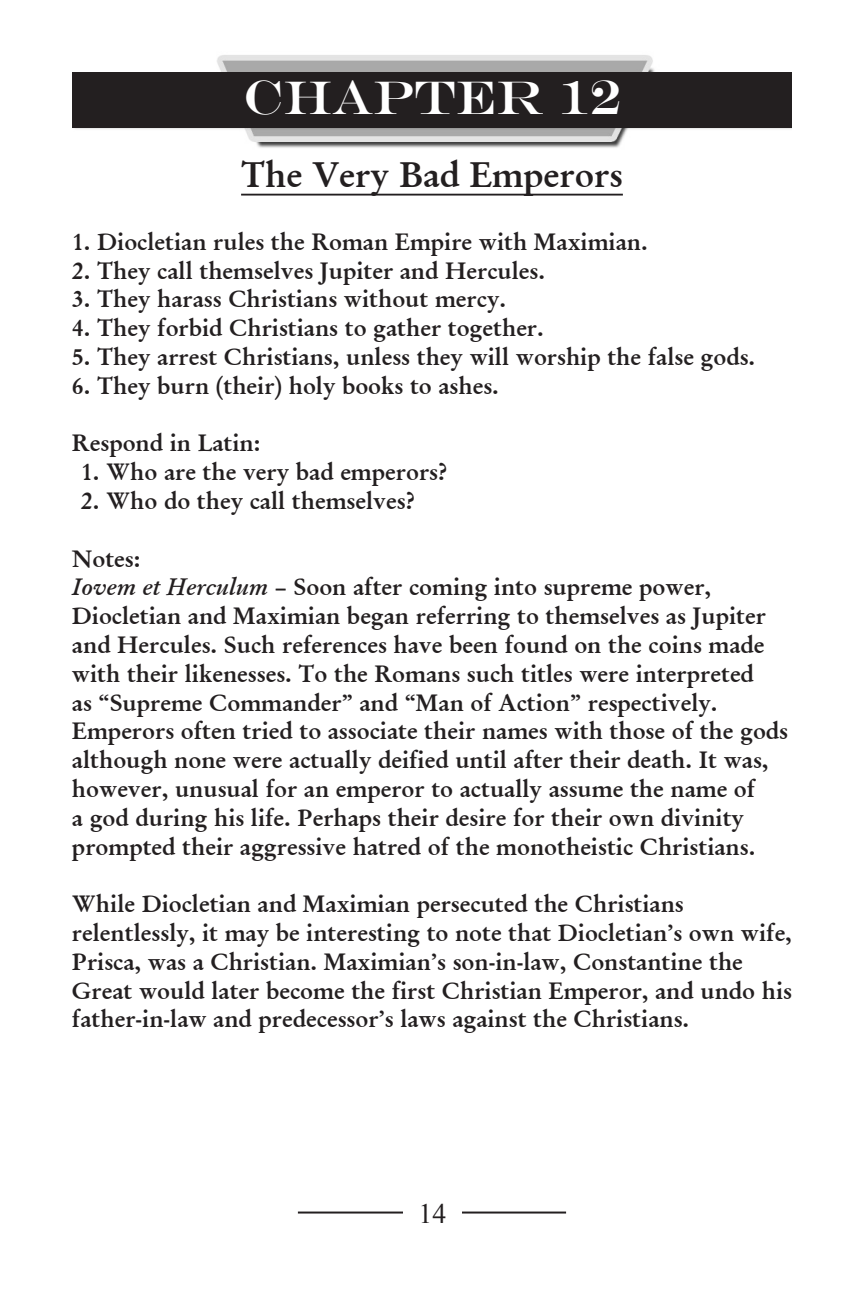
<style>
.page{position:relative;width:864px;height:1296px;background:#fff}
.page>*{position:absolute;margin:0;border:0;box-sizing:border-box;transform-origin:0 0}
.t1{font:48px "Engravers";color:#fff}
.t2{font:36px "Garamond Macron Bold By Paul Kennett";color:#231f20}
.t3{font:28px "Times New Roman";color:#231f20}
.t4{font:24px/28.8px "Garamond Macron Bold By Paul Kennett";color:#231f20}
.s1{font-family:"Garamond Macron Bold Italic By Paul Kennett"}
</style>
<div class="page">
<img style="left:74px;top:55px;width:718px;height:93px">
<hr style="left:298px;top:1212px;width:268px;height:2px;background:#231f20">
<div style="left:403px;top:1192px;width:59px;height:43px;background:#fff"></div>
<div style="left:72px;top:72px;width:720px;height:56px;background:#231f20"></div>
<hr style="left:241px;top:194px;width:382px;height:2px;background:#231f20">
<p class="t1" style="left:243px;top:70px;width:380px">CHAPTER 12</p>
<p class="t2" style="left:241px;top:151px;width:383px">The Very Bad Emperors</p>
<p class="t4" style="left:72px;top:226px;width:577px">1. Diocletian rules the Roman Empire with Maximian.</p>
<p class="t4" style="left:72px;top:255px;width:475px">2. They call themselves Jupiter and Hercules.</p>
<p class="t4" style="left:72px;top:284px;width:436px">3. They harass Christians without mercy.</p>
<p class="t4" style="left:72px;top:313px;width:473px">4. They forbid Christians to gather together.</p>
<p class="t4" style="left:72px;top:342px;width:685px">5. They arrest Christians, unless they will worship the false gods.</p>
<p class="t4" style="left:72px;top:370px;width:428px">6. They burn (their) holy books to ashes.</p>
<p class="t4" style="left:72px;top:428px;width:190px">Respond in Latin:</p>
<p class="t4" style="left:81px;top:457px;width:368px">1. Who are the very bad emperors?</p>
<p class="t4" style="left:81px;top:486px;width:336px">2. Who do they call themselves?</p>
<p class="t4" style="left:72px;top:543px;width:70px">Notes:</p>
<p class="t4" style="left:72px;top:572px;width:718px"><span class="s1">Iovem et Herculum</span> – Soon after coming into supreme power, Diocletian and Maximian began referring to themselves as Jupiter and Hercules. Such references have been found on the coins made with their likenesses. To the Romans such titles were interpreted<br>as “Supreme Commander” and “Man of Action” respectively.<br>Emperors often tried to associate their names with those of the gods although none were actually deified until after their death. It was, however, unusual for an emperor to actually assume the name of<br>a god during his life. Perhaps their desire for their own divinity prompted their aggressive hatred of the monotheistic Christians.</p>
<p class="t4" style="left:72px;top:889px;width:722px">While Diocletian and Maximian persecuted the Christians relentlessly, it may be interesting to note that Diocletian’s own wife, Prisca, was a Christian. Maximian’s son-in-law, Constantine the Great would later become the first Christian Emperor, and undo his father-in-law and predecessor’s laws against the Christians.</p>
<p class="t3" style="left:418px;top:1195px;width:29px">14</p>
</div>
